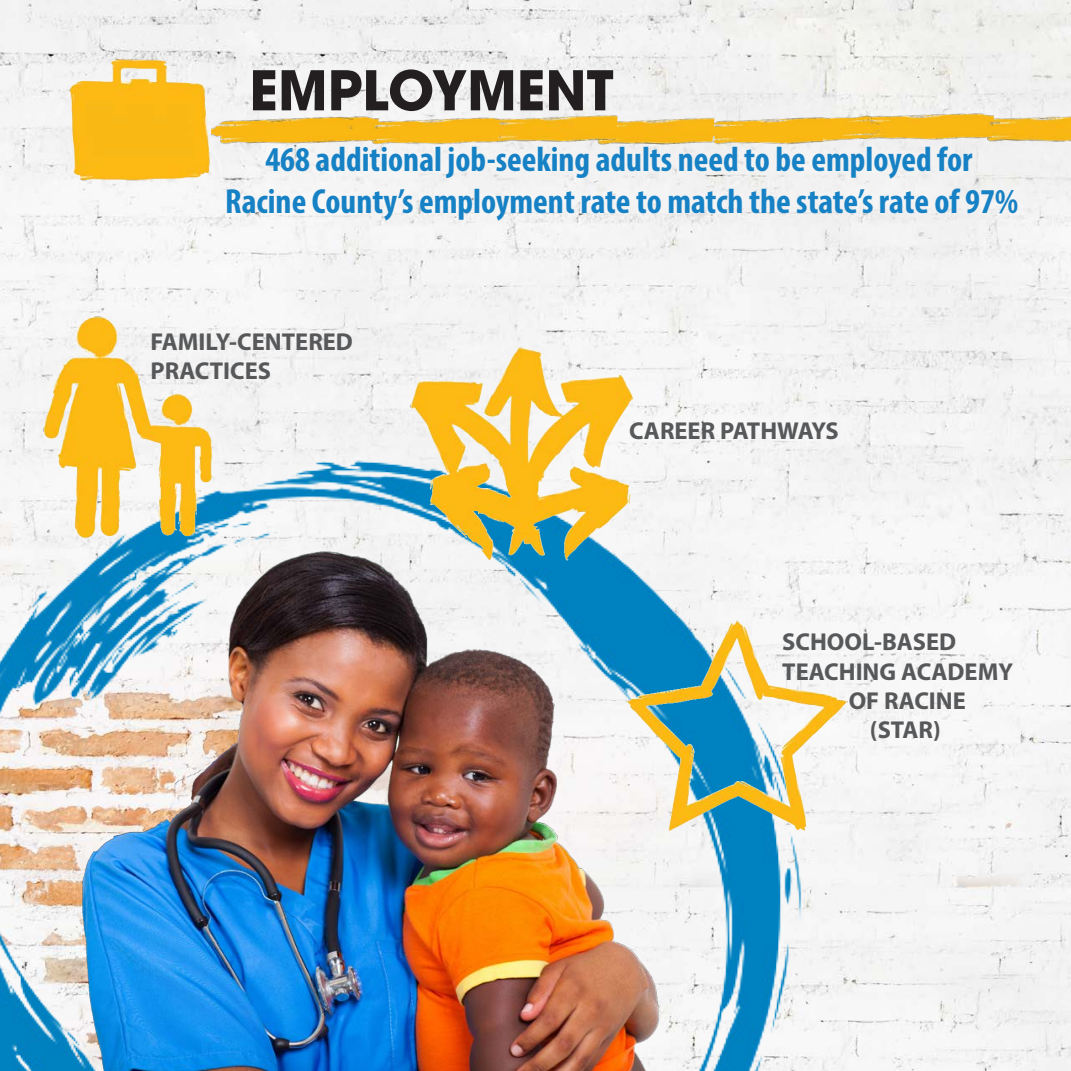
<style>
.page{position:relative;width:1071px;height:1071px;background:#fff}
.page>*{position:absolute;margin:0;border:0;box-sizing:border-box;transform-origin:0 0}
.t1{font:700 54.25px "ITC Avant Garde Pro";color:#231f20}
.t2{font:700 condensed 35px "Myriad Pro";color:#1681c4}
.t3{font:700 24.5px "Myriad Pro";color:#57585a}
</style>
<div class="page">
<img style="left:0;top:0;width:1071px;height:1071px">
<img style="left:977px;top:88px;width:94px;height:68px">
<img style="left:850px;top:86px;width:146px;height:69px">
<img style="left:786px;top:101px;width:94px;height:65px">
<img style="left:716px;top:93px;width:111px;height:67px">
<img style="left:588px;top:93px;width:128px;height:67px">
<img style="left:502px;top:91px;width:118px;height:67px">
<img style="left:362px;top:91px;width:140px;height:68px">
<img style="left:356px;top:90px;width:25px;height:68px">
<img style="left:46px;top:32px;width:190px;height:182px">
<img style="left:210px;top:90px;width:146px;height:68px">
<img style="left:0;top:389px;width:1010px;height:682px">
<img style="left:401px;top:332px;width:253px;height:218px">
<img style="left:670px;top:588px;width:205px;height:276px">
<img style="left:8px;top:308px;width:254px;height:254px">
<img style="left:80px;top:550px;width:590px;height:521px">
<p class="t1" style="left:249px;top:54px;width:366px">EMPLOYMENT</p>
<p class="t2" style="left:265px;top:138px;width:709px">468 additional job-seeking adults need to be employed for</p>
<p class="t2" style="left:225px;top:180px;width:794px">Racine County’s employment rate to match the state’s rate of 97%</p>
<p class="t3" style="left:150px;top:326px;width:204px">FAMILY-CENTERED</p>
<p class="t3" style="left:150px;top:355px;width:122px">PRACTICES</p>
<p class="t3" style="left:629px;top:415px;width:211px">CAREER PATHWAYS</p>
<p class="t3" style="left:782px;top:626px;width:175px">SCHOOL-BASED</p>
<p class="t3" style="left:782px;top:655px;width:232px">TEACHING ACADEMY</p>
<p class="t3" style="left:849px;top:685px;width:119px">OF RACINE</p>
<p class="t3" style="left:870px;top:714px;width:72px">(STAR)</p>
</div>
